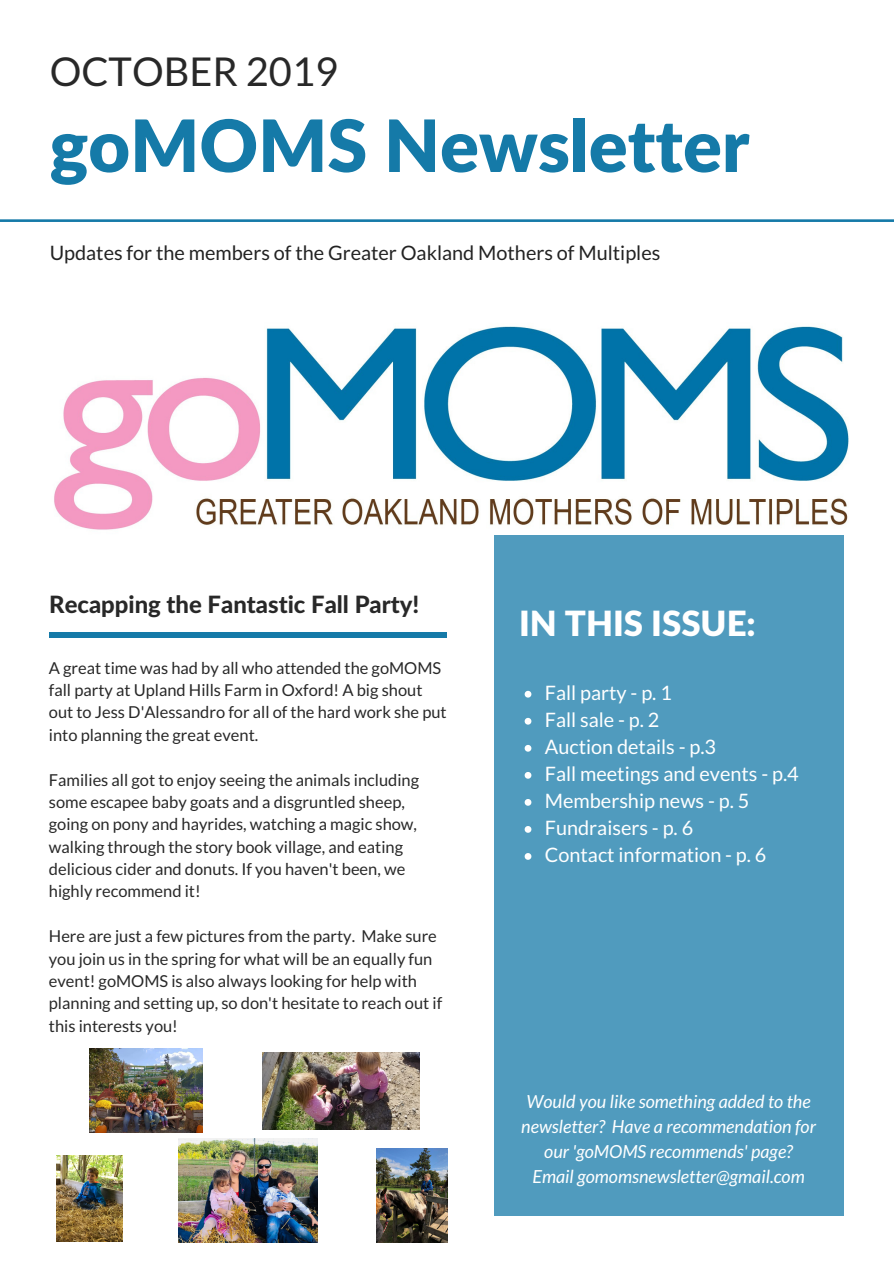
<style>
.page{position:relative;width:894px;height:1264px;background:#fff}
.page>*{position:absolute;margin:0;border:0;box-sizing:border-box;transform-origin:0 0}
.t1{font:900 72px "Lato Latin";color:#157aa8}
.t2{font:39.75px "Lato";color:#282828}
.t3{font:900 34.8px "Lato Latin";color:#fff}
.t4{font:800 23.85px "Lato Latin";color:#282828}
.t5{font:19.8px/27px "Lato";color:#fff}
.t6{font:19.8px "Lato";color:#222}
.t7{font:italic 18px/24.9px "Lato";color:#fff;text-align:center}
.t8{font:16.5px/22.4px "Lato";color:#282828}
</style>
<div class="page">
<svg style="left:0;top:219px;width:893px;height:3px;background:#318ab2"></svg>
<div style="left:494px;top:350px;width:349px;height:865px;background:#509bbe"></div>
<svg style="left:524px;top:691px;width:7px;height:6px"></svg>
<svg style="left:524px;top:718px;width:7px;height:6px"></svg>
<svg style="left:524px;top:745px;width:7px;height:6px"></svg>
<svg style="left:524px;top:772px;width:7px;height:6px"></svg>
<svg style="left:524px;top:799px;width:7px;height:6px"></svg>
<svg style="left:524px;top:826px;width:7px;height:6px"></svg>
<svg style="left:524px;top:853px;width:7px;height:6px"></svg>
<div style="left:49px;top:632px;width:397px;height:6px;background:#157aa8"></div>
<img style="left:54px;top:326px;width:795px;height:208px">
<img style="left:89px;top:1048px;width:113px;height:84px">
<img style="left:263px;top:1052px;width:156px;height:77px">
<img style="left:179px;top:1138px;width:138px;height:104px">
<img style="left:376px;top:1148px;width:71px;height:94px">
<img style="left:57px;top:1155px;width:65px;height:86px">
<h2 class="t2" style="left:50px;top:46px;width:290px">OCTOBER 2019</h2>
<h1 class="t1" style="left:50px;top:101px;width:701px">goMOMS Newsletter</h1>
<p class="t6" style="left:50px;top:240px;width:612px">Updates for the members of the Greater Oakland Mothers of Multiples</p>
<h3 class="t4" style="left:49px;top:589px;width:371px">Recapping the Fantastic Fall Party!</h3>
<p class="t8" style="left:49px;top:656px;width:399px">A great time was had by all who attended the goMOMS fall party at Upland Hills Farm in Oxford! A big shout out to Jess D'Alessandro for all of the hard work she put into planning the great event.</p>
<p class="t8" style="left:49px;top:768px;width:371px">Families all got to enjoy seeing the animals including some escapee baby goats and a disgruntled sheep, going on pony and hayrides, watching a magic show, walking through the story book village, and eating delicious cider and donuts. If you haven't been, we highly recommend it!</p>
<p class="t8" style="left:49px;top:924px;width:395px">Here are just a few pictures from the party. Make sure you join us in the spring for what will be an equally fun event! goMOMS is also always looking for help with planning and setting up, so don't hesitate to reach out if this interests you!</p>
<h3 class="t3" style="left:519px;top:601px;width:238px">IN THIS ISSUE:</h3>
<p class="t5" style="left:544px;top:678px;width:255px">Fall party - p. 1<br>Fall sale - p. 2<br>Auction details - p.3<br>Fall meetings and events - p.4<br>Membership news - p. 5<br>Fundraisers - p. 6<br>Contact information - p. 6</p>
<p class="t7" style="left:521px;top:1088px;width:296px">Would you like something added to the newsletter? Have a recommendation for our 'goMOMS recommends' page?<br>Email gomomsnewsletter@gmail.com</p>
</div>
